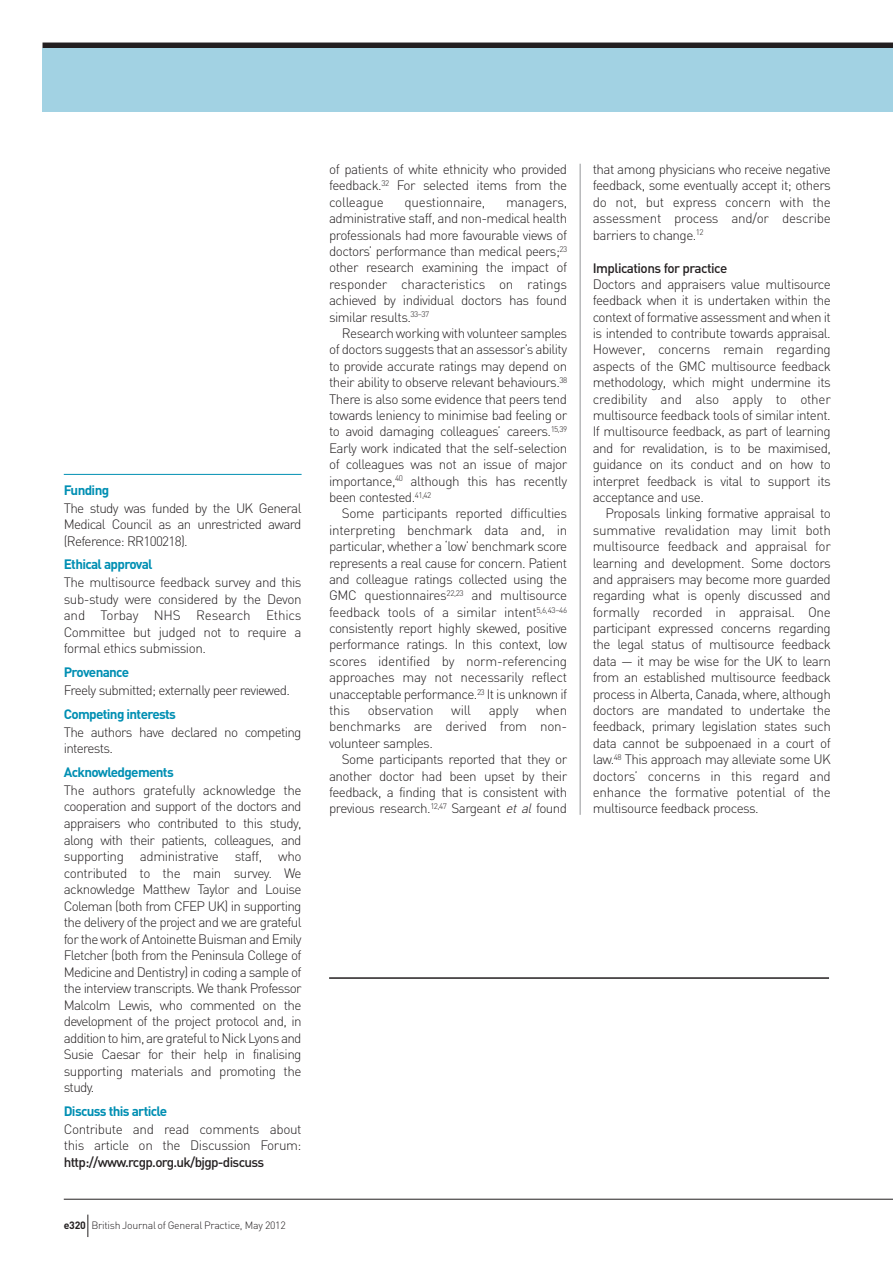
<style>
.page{position:relative;width:893px;height:1263px;background:#fff}
.page>*{position:absolute;margin:0;border:0;box-sizing:border-box;transform-origin:0 0}
.t1{font:300 13.5px/16.4px "DIN";letter-spacing:-.04em;color:#231f20;text-align:justify}
.t2{font:700 13.5px "DIN";letter-spacing:-.05em;color:#008fb3}
.t3{font:500 13.5px "DIN";letter-spacing:-.05em;color:#231f20}
.t4{font:300 13.5px "DIN";letter-spacing:-.02em;color:#231f20}
.t5{font:300 10.5px "DIN";letter-spacing:-.025em;color:#231f20}
.s1{font-weight:700}
.s2{font-style:italic}
</style>
<div class="page">
<div style="left:43px;top:43px;width:850px;height:7px;background:#231f20"></div>
<hr style="left:64px;top:1199px;width:829px;height:1px;background:#231f20">
<svg style="left:87px;top:1214px;width:1px;height:23px"></svg>
<div style="left:43px;top:48px;width:850px;height:64px;background:#a2d2e3"></div>
<hr style="left:580px;top:164px;width:1px;height:651px;background:#939598">
<hr style="left:64px;top:474px;width:238px;height:1px;background:#008fb3">
<hr style="left:329px;top:977px;width:500px;height:2px;background:#231f20">
<p class="t2" style="left:64px;top:482px;width:47px">Funding</p>
<p class="t1" style="left:64px;top:500px;width:239px">The study was funded by the UK General Medical Council as an unrestricted award (Reference: RR100218).</p>
<p class="t2" style="left:64px;top:557px;width:90px">Ethical approval</p>
<p class="t1" style="left:64px;top:574px;width:239px">The multisource feedback survey and this sub-study were considered by the Devon and Torbay NHS Research Ethics Committee but judged not to require a formal ethics submission.</p>
<p class="t2" style="left:64px;top:665px;width:67px">Provenance</p>
<p class="t1" style="left:64px;top:682px;width:228px">Freely submitted; externally peer reviewed.</p>
<p class="t2" style="left:64px;top:706px;width:114px">Competing interests</p>
<p class="t1" style="left:64px;top:724px;width:239px">The authors have declared no competing interests.</p>
<p class="t2" style="left:64px;top:764px;width:112px">Acknowledgements</p>
<p class="t1" style="left:64px;top:782px;width:239px">The authors gratefully acknowledge the cooperation and support of the doctors and appraisers who contributed to this study, along with their patients, colleagues, and supporting administrative staff, who contributed to the main survey. We acknowledge Matthew Taylor and Louise Coleman (both from CFEP UK) in supporting the delivery of the project and we are grateful for the work of Antoinette Buisman and Emily Fletcher (both from the Peninsula College of Medicine and Dentistry) in coding a sample of the interview transcripts. We thank Professor Malcolm Lewis, who commented on the development of the project protocol and, in addition to him, are grateful to Nick Lyons and Susie Caesar for their help in finalising supporting materials and promoting the study.</p>
<p class="t2" style="left:64px;top:1103px;width:105px">Discuss this article</p>
<p class="t1" style="left:64px;top:1121px;width:239px">Contribute and read comments about this article on the Discussion Forum:</p>
<p class="t3" style="left:64px;top:1154px;width:202px">http://www.rcgp.org.uk/bjgp-discuss</p>
<p class="t5" style="left:64px;top:1219px;width:224px"><span class="s1">e320</span> British Journal of General Practice, May 2012</p>
<p class="t1" style="left:329px;top:161px;width:240px">of patients of white ethnicity who provided feedback.<sup>32</sup> For selected items from the colleague</p>
<p class="t4" style="left:405px;top:194px;width:82px">questionnaire,</p>
<p class="t1" style="left:329px;top:194px;width:240px;text-indent:177px">managers, administrative staff, and non-medical health professionals had more favourable views of doctors’ performance than medical peers;<sup>23 </sup>other research examining the impact of responder characteristics on ratings achieved by individual doctors has found similar results.<sup>33–37</sup></p>
<p class="t1" style="left:329px;top:325px;width:240px;text-indent:13px">Research working with volunteer samples of doctors suggests that an assessor’s ability to provide accurate ratings may depend on their ability to observe relevant behaviours.<sup>38<br></sup>There is also some evidence that peers tend towards leniency to minimise bad feeling or to avoid damaging colleagues’ careers.<sup>15,39<br></sup>Early work indicated that the self-selection of colleagues was not an issue of major importance,<sup>40</sup> although this has recently been contested.<sup>41,42</sup></p>
<p class="t1" style="left:329px;top:505px;width:240px;text-indent:13px">Some participants reported difficulties interpreting benchmark data and, in particular, whether a ‘low’ benchmark score represents a real cause for concern. Patient and colleague ratings collected using the GMC questionnaires<sup>22,23</sup> and multisource feedback tools of a similar intent<sup>5,6,43–46 </sup>consistently report highly skewed, positive performance ratings. In this context, low scores identified by norm-referencing approaches may not necessarily reflect unacceptable performance.<sup>23</sup> It is unknown if this</p>
<p class="t1" style="left:329px;top:702px;width:240px;text-indent:207px">when benchmarks are derived from non&shy;volunteer samples.</p>
<p class="t1" style="left:329px;top:751px;width:240px;text-indent:13px">Some participants reported that they or another doctor had been upset by their feedback, a finding that is consistent with previous research.<sup>12,47</sup> Sargeant <span class="s2">et al</span> found</p>
<p class="t4" style="left:368px;top:702px;width:67px">observation</p>
<p class="t1" style="left:451px;top:702px;width:21px">will</p>
<p class="t1" style="left:489px;top:702px;width:31px">apply</p>
<p class="t1" style="left:593px;top:161px;width:240px">that among physicians who receive negative feedback, some eventually accept it; others do not, but express concern with the assessment process and/or describe barriers to change.<sup>12</sup></p>
<p class="t3" style="left:593px;top:260px;width:136px">Implications for practice</p>
<p class="t1" style="left:593px;top:276px;width:240px">Doctors and appraisers value multisource feedback when it is undertaken within the context of formative assessment and when it is intended to contribute towards appraisal.<br>However, concerns remain regarding aspects of the GMC multisource feedback methodology, which might undermine its credibility and also apply to other multisource feedback tools of similar intent.<br>If multisource feedback, as part of learning and for revalidation, is to be maximised, guidance on its conduct and on how to interpret feedback is vital to support its acceptance and use.</p>
<p class="t1" style="left:593px;top:505px;width:240px;text-indent:13px">Proposals linking formative appraisal to summative revalidation may limit both multisource feedback and appraisal for learning and development. Some doctors and appraisers may become more guarded regarding what is openly discussed and formally recorded in appraisal. One participant expressed concerns regarding the legal status of multisource feedback data — it may be wise for the UK to learn from an established multisource feedback process in Alberta, Canada, where, although doctors are mandated to undertake the feedback, primary legislation states such data cannot be subpoenaed in a court of law.<sup>48</sup> This approach may alleviate some UK doctors’ concerns in this regard and enhance the formative potential of the multisource feedback process.</p>
</div>
